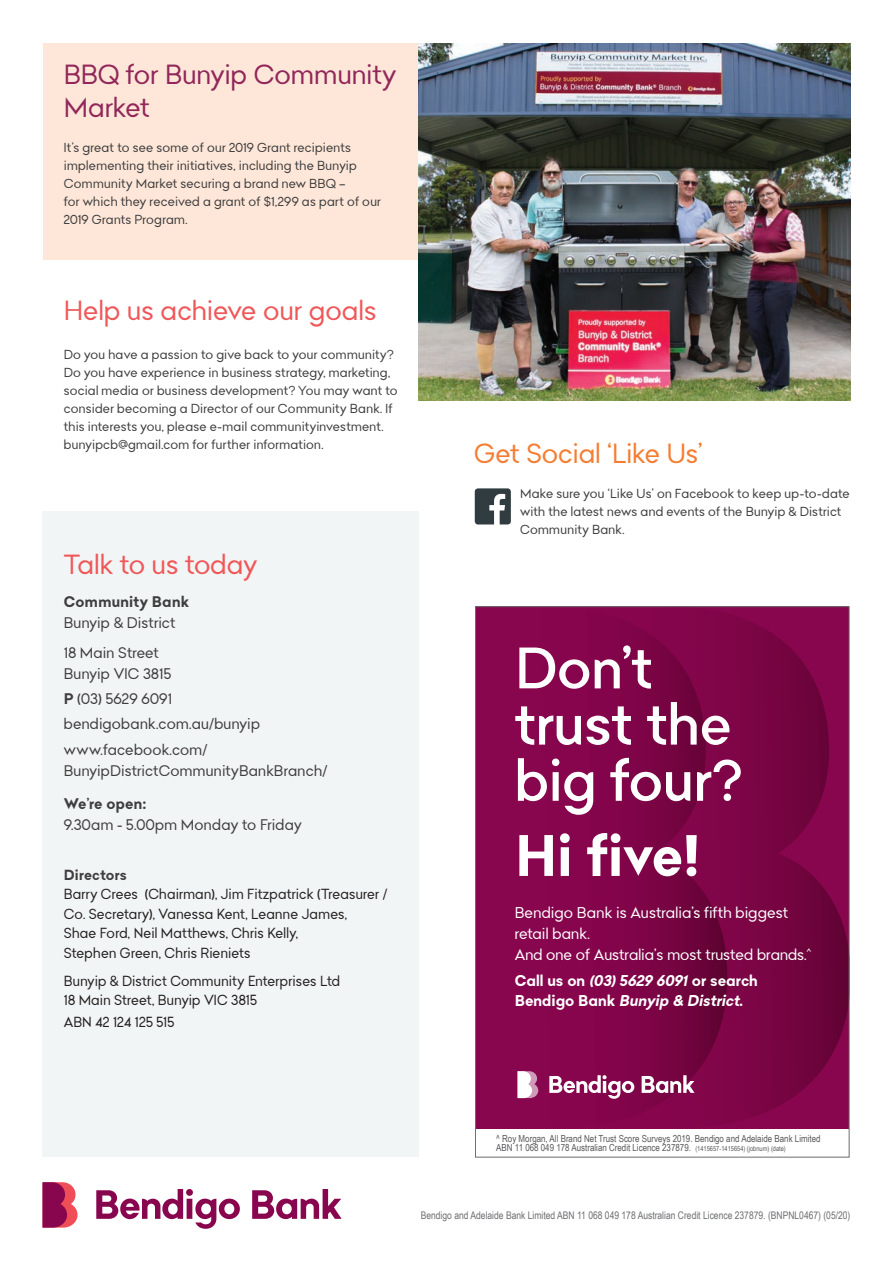
<style>
.page{position:relative;width:893px;height:1263px;background:#fff}
.page>*{position:absolute;margin:0;border:0;box-sizing:border-box;transform-origin:0 0}
.t1{font:500 56.85px/56.2px "Bendigo Sans";color:#fff}
.t2{font:700 56.85px "Bendigo Sans";letter-spacing:-.005em;color:#fff}
.t3{font:27px "Bendigo Sans";letter-spacing:.005em;color:#f05759}
.t4{font:27px/33px "Bendigo Sans";color:#91275a}
.t5{font:27px "Bendigo Sans";letter-spacing:-.005em;color:#f47d32}
.t6{font:15.3px/20.9px "Bendigo Sans";color:#fff}
.t7{font:700 15.3px/20.9px "Bendigo Sans";color:#fff}
.t8{font:15px/25.2px "Bendigo Sans";letter-spacing:.015em;color:#3e3e3f}
.t9{font:700 15px "Bendigo Sans";letter-spacing:.02em;color:#3e3e3f}
.t10{font:14.25px/19.5px "Bendigo Sans";letter-spacing:.015em;color:#231f20}
.t11{font:700 14.25px "Bendigo Sans";letter-spacing:.02em;color:#3e3e3f}
.t12{font:12.75px/18px "Bendigo Sans";letter-spacing:.02em;color:#3e3e3f}
.t13{font:10.5px "Arial Narrow";color:#6c6d70}
.t14{font:9.75px/9.8px "Arial Narrow";color:#57585a}
.s1{font-weight:700}
.s2{font-style:italic}
.s3{font-size:6.9px}
</style>
<div class="page">
<svg style="left:96px;top:1189px;width:144px;height:40px"></svg>
<svg style="left:252px;top:1189px;width:90px;height:30px"></svg>
<svg style="left:43px;top:1182px;width:35px;height:45px"></svg>
<div style="left:43px;top:511px;width:376px;height:646px;background:#f2f5f5"></div>
<svg style="left:727px;top:608px;width:120px;height:520px;fill:#7b0545"></svg>
<svg style="left:477px;top:608px;width:250px;height:520px;fill:#84054b"></svg>
<svg style="left:549px;top:1075px;width:85px;height:24px"></svg>
<svg style="left:642px;top:1075px;width:52px;height:18px"></svg>
<svg style="left:518px;top:1071px;width:20px;height:27px"></svg>
<div style="left:43px;top:43px;width:382px;height:216px;background:#fee7d8"></div>
<svg style="left:475px;top:488px;width:36px;height:36px"></svg>
<img style="left:419px;top:43px;width:431px;height:357px">
<svg style="left:635px;top:626px;width:13px;height:17px"></svg>
<h2 class="t4" style="left:64px;top:57px;width:334px">BBQ for Bunyip Community<br>Market</h2>
<p class="t12" style="left:64px;top:138px;width:319px">It’s great to see some of our 2019 Grant recipients implementing their initiatives, including the Bunyip Community Market securing a brand new BBQ –<br>for which they received a grant of $1,299 as part of our 2019 Grants Program.</p>
<h2 class="t3" style="left:64px;top:292px;width:314px">Help us achieve our goals</h2>
<p class="t12" style="left:64px;top:345px;width:335px">Do you have a passion to give back to your community?<br>Do you have experience in business strategy, marketing, social media or business development? You may want to consider becoming a Director of our Community Bank. If this interests you, please e-mail communityinvestment. bunyipcb@gmail.com for further information.</p>
<h2 class="t3" style="left:64px;top:546px;width:195px">Talk to us today</h2>
<p class="t9" style="left:64px;top:592px;width:127px">Community Bank</p>
<p class="t8" style="left:64px;top:608px;width:113px;line-height:29.5px">Bunyip &amp; District<br>18 Main Street</p>
<p class="t8" style="left:64px;top:660px;width:198px">Bunyip VIC 3815<br><span class="s1">P</span> (03) 5629 6091 bendigobank.com.au/bunyip www.facebook.com/</p>
<p class="t8" style="left:64px;top:757px;width:265px">BunyipDistrictCommunityBankBranch/</p>
<p class="t9" style="left:64px;top:794px;width:84px">We’re open:</p>
<p class="t8" style="left:64px;top:812px;width:239px">9.30am - 5.00pm Monday to Friday</p>
<p class="t11" style="left:64px;top:865px;width:65px">Directors</p>
<p class="t10" style="left:64px;top:884px;width:325px">Barry Crees (Chairman), Jim Fitzpatrick (Treasurer / Co. Secretary), Vanessa Kent, Leanne James,<br>Shae Ford, Neil Matthews, Chris Kelly,<br>Stephen Green, Chris Rieniets</p>
<p class="t10" style="left:64px;top:970px;width:278px">Bunyip &amp; District Community Enterprises Ltd<br>18 Main Street, Bunyip VIC 3815</p>
<p class="t10" style="left:64px;top:1011px;width:112px">ABN 42 124 125 515</p>
<h2 class="t5" style="left:474px;top:435px;width:230px">Get Social ‘Like Us’</h2>
<p class="t12" style="left:520px;top:484px;width:331px">Make sure you ‘Like Us’ on Facebook to keep up-to-date with the latest news and events of the Bunyip &amp; District<br>Community Bank.</p>
<h1 class="t1" style="left:515px;top:639px;width:228px">Don’t trust the big four?</h1>
<h1 class="t2" style="left:515px;top:820px;width:187px">Hi five!</h1>
<p class="t6" style="left:515px;top:902px;width:298px">Bendigo Bank is Australia’s fifth biggest retail bank.<br>And one of Australia’s most trusted brands.<sup>^</sup></p>
<p class="t7" style="left:515px;top:969px;width:245px">Call us on <span class="s2">(03) 5629 6091</span> or search<br>Bendigo Bank <span class="s2">Bunyip &amp; District</span>.</p>
<p class="t14" style="left:496px;top:1133px;width:326px">^ Roy Morgan, All Brand Net Trust Score Surveys 2019. Bendigo and Adelaide Bank Limited<br>ABN 11 068 049 178 Australian Credit Licence 237879. <span class="s3">(1415657-1415654) (jobnum) (date)</span></p>
<p class="t13" style="left:421px;top:1208px;width:431px">Bendigo and Adelaide Bank Limited ABN 11 068 049 178 Australian Credit Licence 237879. (BNPNL0467) (05/20)</p>
</div>
